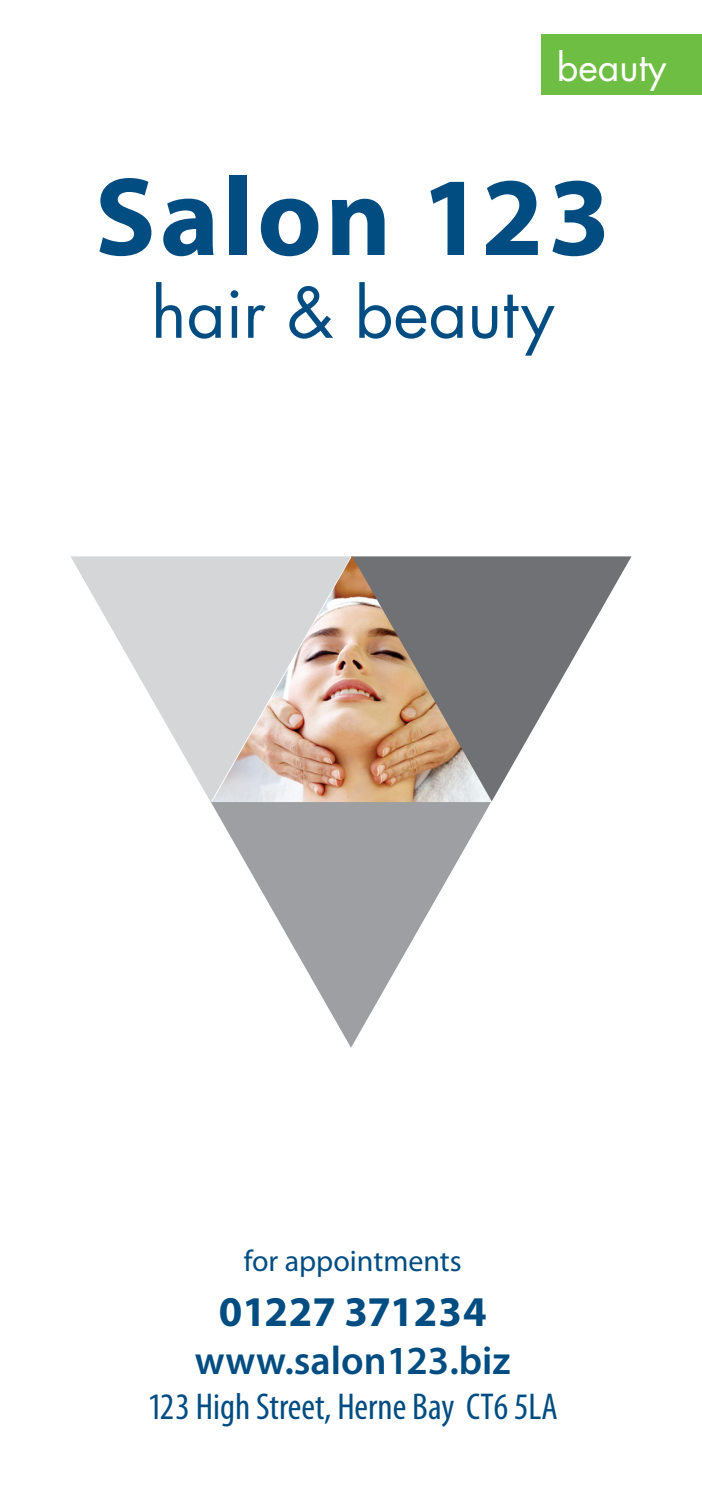
<style>
.page{position:relative;width:702px;height:1489px;background:#fff}
.page>*{position:absolute;margin:0;border:0;box-sizing:border-box;transform-origin:0 0}
.t1{font:700 112.5px "Myriad Pro";letter-spacing:.03em;color:#014d82}
.t2{font:67.5px "Futura Std";color:#014d82}
.t3{font:700 42.5px "Myriad Pro";color:#014d82}
.t4{font:600 40px "Myriad Pro";color:#014d82}
.t5{font:condensed 37.5px "Myriad Pro";color:#014d82}
.t6{font:37.5px "Futura Std";color:#fff}
.t7{font:30px "Myriad Pro";color:#014d82}
</style>
<div class="page">
<div style="left:541px;top:35px;width:161px;height:60px;background:#6fbe44"></div>
<svg style="left:211px;top:802px;width:280px;height:245px"></svg>
<svg style="left:71px;top:556px;width:141px;height:246px;fill:#d7d8da"></svg>
<svg style="left:492px;top:556px;width:139px;height:245px"></svg>
<img style="left:212px;top:556px;width:280px;height:246px">
<p class="t6" style="left:556px;top:43px;width:111px">beauty</p>
<h1 class="t1" style="left:95px;top:144px;width:517px">Salon 123</h1>
<h2 class="t2" style="left:151px;top:270px;width:405px">hair &amp; beauty</h2>
<p class="t7" style="left:244px;top:1242px;width:219px">for appointments</p>
<p class="t3" style="left:219px;top:1283px;width:269px">01227 371234</p>
<p class="t4" style="left:195px;top:1334px;width:317px">www.salon123.biz</p>
<p class="t5" style="left:148px;top:1383px;width:411px">123 High Street, Herne Bay CT6 5LA</p>
</div>
